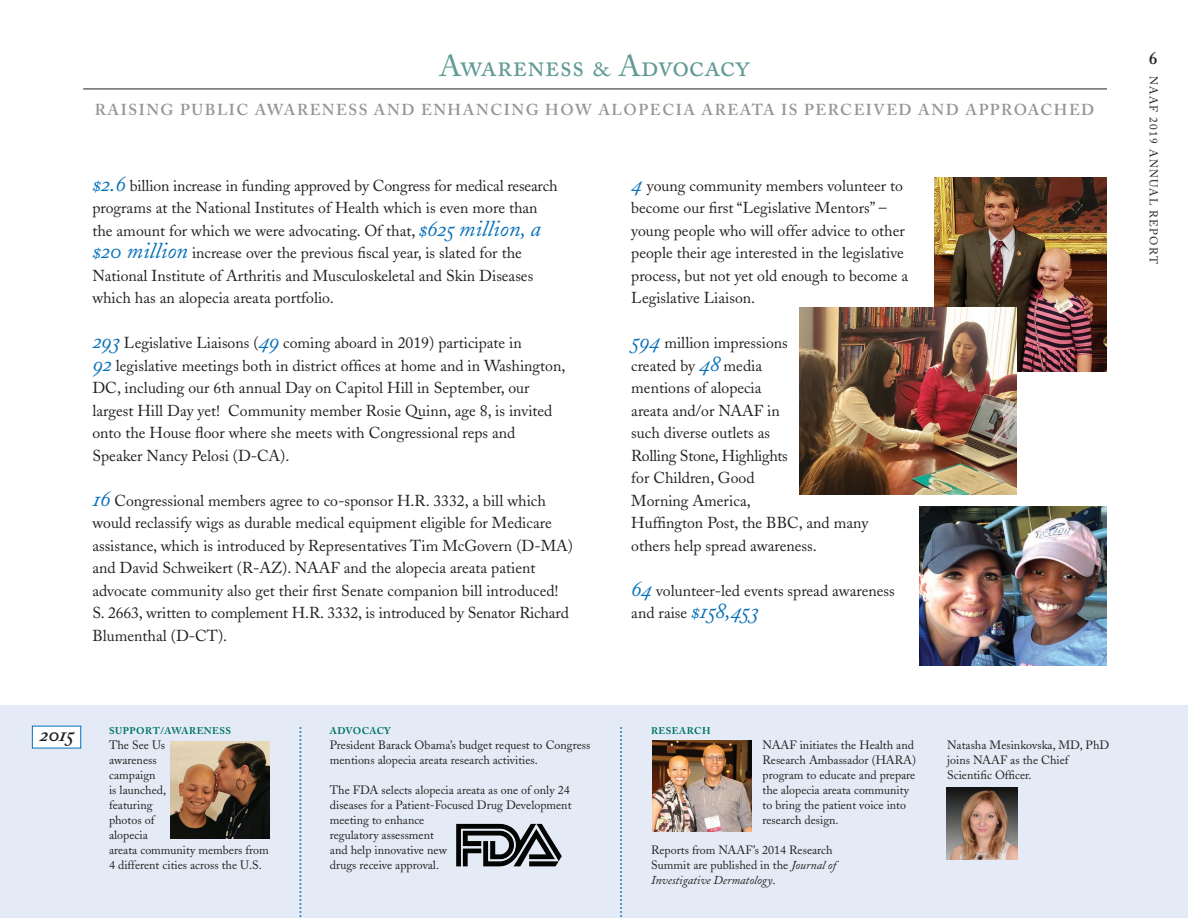
<style>
.page{position:relative;width:1188px;height:918px;background:#fff}
.page>*{position:absolute;margin:0;border:0;box-sizing:border-box;transform-origin:0 0}
.t1{font:30px "Adobe Caslon Regular SC";color:#629b95}
.t2{font:21px "Adobe Caslon Semibold Italic Os F";color:#231f20}
.t3{font:18px "Adobe Caslon Semibold SC";color:#231f20}
.t4{font:15.75px/22.5px "Adobe Caslon";color:#231f20}
.t5{font:15.75px "Adobe Caslon";color:#0770ba}
.t6{font:600 15.75px "Adobe Caslon";letter-spacing:.1em;color:#939598}
.t7{font:12px/15px "Adobe Caslon";color:#231f20}
.t8{font:11.25px "Adobe Caslon";letter-spacing:.11em;color:#231f20}
.t9{font:700 9.75px "Adobe Caslon";letter-spacing:.05em;color:#007367}
.s1{font-family:"Adobe Caslon Italic Os F";font-size:22.5px;color:#0770ba}
.s2{font-style:italic}
</style>
<div class="page">
<div style="left:0;top:705px;width:1188px;height:213px;background:#e4ebf6"></div>
<img style="left:171px;top:741px;width:99px;height:97px">
<img style="left:653px;top:741px;width:99px;height:91px">
<img style="left:947px;top:788px;width:71px;height:71px">
<img style="left:456px;top:823px;width:106px;height:44px">
<hr style="left:83px;top:89px;width:1024px;height:1px;background:#231f20">
<img style="left:934px;top:177px;width:173px;height:195px">
<img style="left:919px;top:507px;width:188px;height:158px">
<img style="left:799px;top:308px;width:218px;height:187px">
<div style="left:32px;top:726px;width:49px;height:22px;background:#fff;border:1px solid #0770ba"></div>
<h1 class="t1" style="left:439px;top:48px;width:312px">Awareness &amp; Advocacy</h1>
<p class="t6" style="left:95px;top:100px;width:1001px">RAISING PUBLIC AWARENESS AND ENHANCING HOW ALOPECIA AREATA IS PERCEIVED AND APPROACHED</p>
<p class="t4" style="left:92px;top:174px;width:467px"><span class="s1">$2.6</span> billion increase in funding approved by Congress for medical research programs at the National Institutes of Health which is even more than the amount for which we were advocating. Of that, <span class="s1">$625 million, a $20 million</span> increase over the previous fiscal year, is slated for the National Institute of Arthritis and Musculoskeletal and Skin Diseases which has an alopecia areata portfolio.</p>
<p class="t4" style="left:92px;top:332px;width:475px"><span class="s1">293</span> Legislative Liaisons (<span class="s1">49</span> coming aboard in 2019) participate in<br><span class="s1">92</span> legislative meetings both in district offices at home and in Washington, DC, including our 6th annual Day on Capitol Hill in September, our largest Hill Day yet! Community member Rosie Quinn, age 8, is invited onto the House floor where she meets with Congressional reps and Speaker Nancy Pelosi (D-CA).</p>
<p class="t4" style="left:92px;top:489px;width:482px"><span class="s1">16</span> Congressional members agree to co-sponsor H.R. 3332, a bill which would reclassify wigs as durable medical equipment eligible for Medicare assistance, which is introduced by Representatives Tim McGovern (D-MA) and David Schweikert (R-AZ). NAAF and the alopecia areata patient advocate community also get their first Senate companion bill introduced!<br>S. 2663, written to complement H.R. 3332, is introduced by Senator Richard Blumenthal (D-CT).</p>
<p class="t4" style="left:631px;top:174px;width:278px"><span class="s1">4</span> young community members volunteer to become our first “Legislative Mentors” – young people who will offer advice to other people their age interested in the legislative process, but not yet old enough to become a Legislative Liaison.</p>
<p class="t4" style="left:631px;top:332px;width:239px"><span class="s1">594</span> million impressions<br>created by <span class="s1">48</span> media<br>mentions of alopecia<br>areata and/or NAAF in<br>such diverse outlets as<br>Rolling Stone, Highlights<br>for Children, Good<br>Morning America,<br>Huffington Post, the BBC, and many others help spread awareness.</p>
<p class="t4" style="left:631px;top:579px;width:265px"><span class="s1">64</span> volunteer-led events spread awareness and raise <span class="s1">$158,453</span></p>
<h2 class="t2" style="left:40px;top:722px;width:36px">2015</h2>
<p class="t9" style="left:109px;top:725px;width:123px">SUPPORT/AWARENESS</p>
<p class="t7" style="left:109px;top:737px;width:161px">The See Us<br>awareness<br>campaign<br>is launched,<br>featuring<br>photos of<br>alopecia<br>areata community members from<br>4 different cities across the U.S.</p>
<p class="t9" style="left:330px;top:725px;width:62px">ADVOCACY</p>
<p class="t7" style="left:330px;top:737px;width:262px">President Barack Obama’s budget request to Congress mentions alopecia areata research activities.</p>
<p class="t7" style="left:330px;top:782px;width:243px">The FDA selects alopecia areata as one of only 24 diseases for a Patient-Focused Drug Development meeting to enhance<br>regulatory assessment<br>and help innovative new<br>drugs receive approval.</p>
<p class="t5" style="left:314px;top:726px;width:194px;rotate:90deg">................................................</p>
<p class="t5" style="left:635px;top:726px;width:194px;rotate:90deg">................................................</p>
<p class="t9" style="left:651px;top:725px;width:61px">RESEARCH</p>
<p class="t7" style="left:763px;top:737px;width:155px">NAAF initiates the Health and<br>Research Ambassador (HARA) program to educate and prepare the alopecia areata community to bring the patient voice into research design.</p>
<p class="t7" style="left:651px;top:842px;width:187px">Reports from NAAF’s 2014 Research<br>Summit are published in the <span class="s2">Journal of<br>Investigative Dermatology</span>.</p>
<p class="t7" style="left:947px;top:738px;width:164px">Natasha Mesinkovska, MD, PhD joins NAAF as the Chief<br>Scientific Officer.</p>
<p class="t3" style="left:1149px;top:47px;width:10px">6</p>
<p class="t8" style="left:1160px;top:76px;width:189px;rotate:90deg">NAAF 2019 ANNUAL REPORT</p>
</div>
